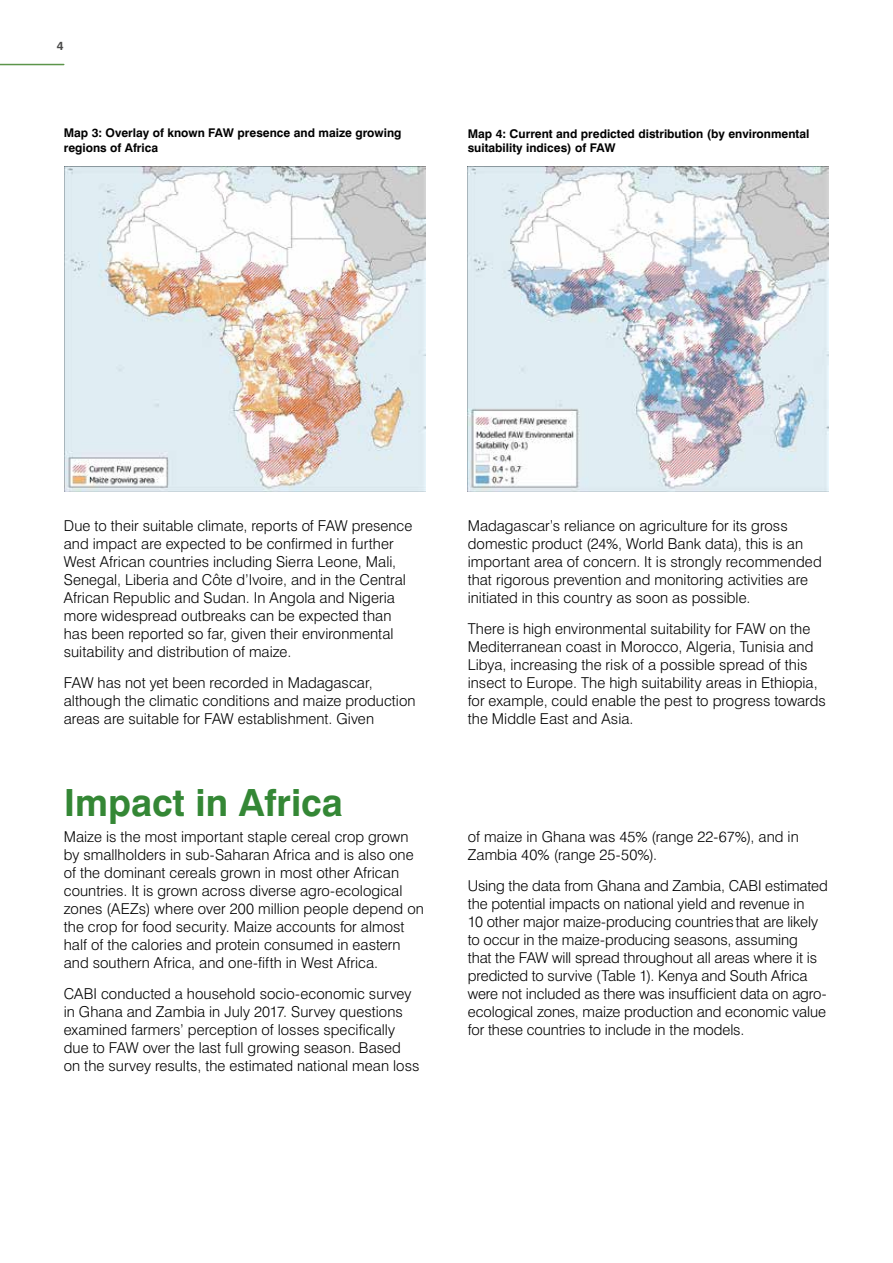
<style>
.page{position:relative;width:893px;height:1263px;background:#fff}
.page>*{position:absolute;margin:0;border:0;box-sizing:border-box;transform-origin:0 0}
.t1{font:700 37.5px "Swiss 721 BT";color:#348735}
.t2{font:300 15px/18px "Swiss 721 BT";color:#000}
.t3{font:700 12px/14.4px "Swiss 721 BT";color:#000}
.t4{font:700 12px "Swiss 721 BT";color:#4a4a49}
</style>
<div class="page">
<hr style="left:0;top:64px;width:64px;height:1px;background:#5c954a">
<img style="left:468px;top:166px;width:360px;height:325px">
<img style="left:65px;top:166px;width:361px;height:326px">
<p class="t4" style="left:57px;top:38px;width:8px">4</p>
<p class="t3" style="left:64px;top:126px;width:339px">Map 3: Overlay of known FAW presence and maize growing regions of Africa</p>
<p class="t3" style="left:468px;top:126px;width:343px">Map 4: Current and predicted distribution (by environmental suitability indices) of FAW</p>
<p class="t2" style="left:64px;top:516px;width:350px">Due to their suitable climate, reports of FAW presence and impact are expected to be confirmed in further West African countries including Sierra Leone, Mali, Senegal, Liberia and Côte d’Ivoire, and in the Central African Republic and Sudan. In Angola and Nigeria more widespread outbreaks can be expected than has been reported so far, given their environmental suitability and distribution of maize.</p>
<p class="t2" style="left:64px;top:673px;width:353px">FAW has not yet been recorded in Madagascar, although the climatic conditions and maize production areas are suitable for FAW establishment. Given</p>
<h1 class="t1" style="left:64px;top:779px;width:281px">Impact in Africa</h1>
<p class="t2" style="left:64px;top:827px;width:362px">Maize is the most important staple cereal crop grown by smallholders in sub-Saharan Africa and is also one of the dominant cereals grown in most other African countries. It is grown across diverse agro-ecological zones (AEZs) where over 200 million people depend on the crop for food security. Maize accounts for almost half of the calories and protein consumed in eastern and southern Africa, and one-fifth in West Africa.</p>
<p class="t2" style="left:64px;top:984px;width:357px">CABI conducted a household socio-economic survey in Ghana and Zambia in July 2017. Survey questions examined farmers’ perception of losses specifically due to FAW over the last full growing season. Based on the survey results, the estimated national mean loss</p>
<p class="t2" style="left:468px;top:516px;width:355px">Madagascar’s reliance on agriculture for its gross domestic product (24%, World Bank data), this is an important area of concern. It is strongly recommended that rigorous prevention and monitoring activities are initiated in this country as soon as possible.</p>
<p class="t2" style="left:468px;top:619px;width:359px">There is high environmental suitability for FAW on the Mediterranean coast in Morocco, Algeria, Tunisia and Libya, increasing the risk of a possible spread of this insect to Europe. The high suitability areas in Ethiopia, for example, could enable the pest to progress towards the Middle East and Asia.</p>
<p class="t2" style="left:468px;top:827px;width:333px">of maize in Ghana was 45% (range 22-67%), and in<br>Zambia 40% (range 25-50%).</p>
<p class="t2" style="left:468px;top:876px;width:361px">Using the data from Ghana and Zambia, CABI estimated the potential impacts on national yield and revenue in<br>10 other major maize-producing countries that are likely to occur in the maize-producing seasons, assuming<br>that the FAW will spread throughout all areas where it is predicted to survive (Table 1). Kenya and South Africa were not included as there was insufficient data on agro&shy;ecological zones, maize production and economic value for these countries to include in the models.</p>
</div>
